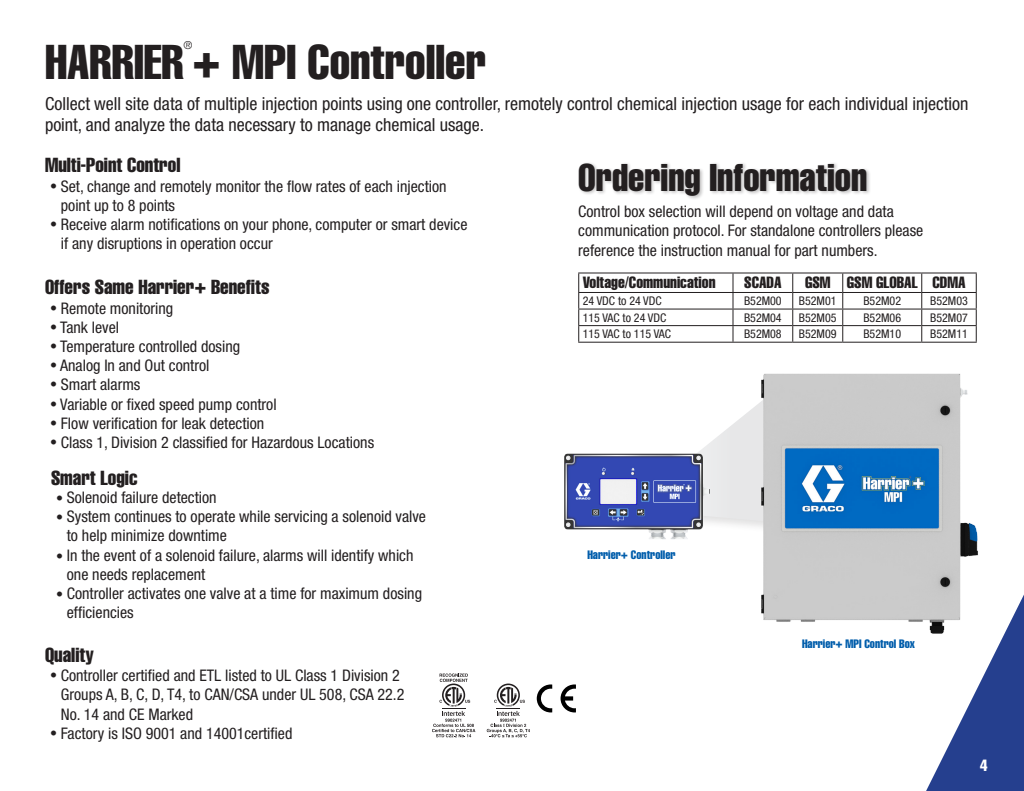
<style>
.page{position:relative;width:1024px;height:791px;background:#fff}
.page>*{position:absolute;margin:0;border:0;box-sizing:border-box;transform-origin:0 0}
.t1{font:48px "Helvetica LT Std Comp";color:#231f20}
.t2{font:38px "Helvetica LT Std Comp";color:#231f20}
.Body_Copy_White{font:20px "Helvetica LT Std Comp";color:#231f20}
.Body_Copy_White-2{font:condensed 18px/21px "Helvetica Neue LT Std";color:#231f20}
.Body_Copy_White-3{font:condensed 16px/19.2px "Helvetica Neue LT Std";color:#231f20}
.Body_Copy_White-4{font:16px "Helvetica LT Std Comp";color:#231f20}
.Body_Copy_White-5{font:16px "Helvetica LT Std Comp";color:#fff}
.Body_Copy_White-6{font:condensed 12px "Helvetica Neue LT Std";color:#231f20}
.Body_Copy_White-7{font:12px "Helvetica LT Std Comp";color:#015dab}
.t3{font:condensed 10.5px "Helvetica LT Std";color:#231f20}
.s1{font-size:14px}
</style>
<div class="page">
<div style="left:676px;top:395px;width:102px;height:139px;background:#231f20;opacity:.27"></div>
<svg style="left:680px;top:397px;width:81px;height:125px"></svg>
<svg style="left:926px;top:595px;width:98px;height:196px"></svg>
<div style="left:577px;top:162px;width:294px;height:38px;background:#231f20;opacity:.25"></div>
<hr style="left:578px;top:272px;width:155px;height:2px;background:#231f20">
<hr style="left:733px;top:272px;width:60px;height:2px;background:#231f20">
<hr style="left:793px;top:272px;width:50px;height:2px;background:#231f20">
<hr style="left:843px;top:272px;width:79px;height:2px;background:#231f20">
<hr style="left:922px;top:272px;width:55px;height:2px;background:#231f20">
<hr style="left:578px;top:292px;width:155px;height:1px;background:#231f20">
<hr style="left:733px;top:292px;width:60px;height:1px;background:#231f20">
<hr style="left:793px;top:292px;width:50px;height:1px;background:#231f20">
<hr style="left:843px;top:292px;width:79px;height:1px;background:#231f20">
<hr style="left:922px;top:292px;width:55px;height:1px;background:#231f20">
<hr style="left:578px;top:309px;width:155px;height:1px;background:#231f20">
<hr style="left:733px;top:309px;width:60px;height:1px;background:#231f20">
<hr style="left:793px;top:309px;width:50px;height:1px;background:#231f20">
<hr style="left:843px;top:309px;width:79px;height:1px;background:#231f20">
<hr style="left:922px;top:309px;width:55px;height:1px;background:#231f20">
<hr style="left:578px;top:325px;width:155px;height:1px;background:#231f20">
<svg style="left:578px;top:273px;width:1px;height:69px"></svg>
<hr style="left:733px;top:325px;width:60px;height:1px;background:#231f20">
<svg style="left:732px;top:273px;width:2px;height:69px"></svg>
<hr style="left:793px;top:325px;width:50px;height:1px;background:#231f20">
<svg style="left:792px;top:273px;width:1px;height:69px"></svg>
<hr style="left:843px;top:325px;width:79px;height:1px;background:#231f20">
<svg style="left:842px;top:273px;width:1px;height:69px"></svg>
<hr style="left:922px;top:325px;width:55px;height:1px;background:#231f20">
<svg style="left:921px;top:273px;width:1px;height:69px"></svg>
<svg style="left:976px;top:273px;width:1px;height:69px"></svg>
<hr style="left:578px;top:342px;width:155px;height:1px;background:#231f20">
<hr style="left:733px;top:342px;width:60px;height:1px;background:#231f20">
<hr style="left:793px;top:342px;width:50px;height:1px;background:#231f20">
<hr style="left:843px;top:342px;width:79px;height:1px;background:#231f20">
<hr style="left:922px;top:342px;width:55px;height:1px;background:#231f20">
<img style="left:761px;top:374px;width:218px;height:260px">
<img style="left:564px;top:453px;width:146px;height:86px">
<svg style="left:561px;top:684px;width:15px;height:28px"></svg>
<svg style="left:537px;top:684px;width:15px;height:28px"></svg>
<svg style="left:432px;top:673px;width:43px;height:65px"></svg>
<svg style="left:487px;top:684px;width:43px;height:53px"></svg>
<p class="t3" style="left:184px;top:39px;width:10px">®</p>
<p class="t1" style="left:45px;top:32px;width:443px">HARRIER + MPI Controller</p>
<p class="Body_Copy_White-2" style="left:45px;top:93px;width:925px">Collect well site data of multiple injection points using one controller, remotely control chemical injection usage for each individual injection point, and analyze the data necessary to manage chemical usage.</p>
<p class="t2" style="left:578px;top:153px;width:290px">Ordering Information</p>
<p class="Body_Copy_White" style="left:45px;top:153px;width:137px">Multi-Point Control</p>
<p class="Body_Copy_White-3" style="left:61px;top:176px;width:387px;text-indent:-11px"><span class="s1">•</span> Set, change and remotely monitor the flow rates of each injection point up to 8 points</p>
<p class="Body_Copy_White-3" style="left:61px;top:215px;width:408px;text-indent:-11px"><span class="s1">•</span> Receive alarm notifications on your phone, computer or smart device if any disruptions in operation occur</p>
<p class="Body_Copy_White-3" style="left:578px;top:202px;width:347px">Control box selection will depend on voltage and data communication protocol. For standalone controllers please reference the instruction manual for part numbers.</p>
<p class="Body_Copy_White" style="left:45px;top:275px;width:226px">Offers Same Harrier+ Benefits</p>
<p class="Body_Copy_White-3" style="left:50px;top:298px;width:125px"><span class="s1">•</span> Remote monitoring</p>
<p class="Body_Copy_White-3" style="left:50px;top:317px;width:71px"><span class="s1">•</span> Tank level</p>
<p class="Body_Copy_White-3" style="left:50px;top:337px;width:192px"><span class="s1">•</span> Temperature controlled dosing</p>
<p class="Body_Copy_White-3" style="left:50px;top:356px;width:161px"><span class="s1">•</span> Analog In and Out control</p>
<p class="Body_Copy_White-3" style="left:50px;top:375px;width:92px"><span class="s1">•</span> Smart alarms</p>
<p class="Body_Copy_White-3" style="left:50px;top:394px;width:228px"><span class="s1">•</span> Variable or fixed speed pump control</p>
<p class="Body_Copy_White-3" style="left:50px;top:413px;width:216px"><span class="s1">•</span> Flow verification for leak detection</p>
<p class="Body_Copy_White-3" style="left:50px;top:433px;width:326px"><span class="s1">•</span> Class 1, Division 2 classified for Hazardous Locations</p>
<p class="Body_Copy_White" style="left:51px;top:465px;width:88px">Smart Logic</p>
<p class="Body_Copy_White-3" style="left:56px;top:488px;width:162px"><span class="s1">•</span> Solenoid failure detection</p>
<p class="Body_Copy_White-3" style="left:67px;top:507px;width:361px;text-indent:-11px"><span class="s1">•</span> System continues to operate while servicing a solenoid valve to help minimize downtime</p>
<p class="Body_Copy_White-3" style="left:67px;top:545px;width:348px;text-indent:-11px"><span class="s1">•</span> In the event of a solenoid failure, alarms will identify which one needs replacement</p>
<p class="Body_Copy_White-3" style="left:67px;top:584px;width:357px;text-indent:-11px"><span class="s1">•</span> Controller activates one valve at a time for maximum dosing efficiencies</p>
<p class="Body_Copy_White" style="left:45px;top:642px;width:50px">Quality</p>
<p class="Body_Copy_White-3" style="left:61px;top:666px;width:345px;text-indent:-11px"><span class="s1">•</span> Controller certified and ETL listed to UL Class 1 Division 2<br>Groups A, B, C, D, T4, to CAN/CSA under UL 508, CSA 22.2<br>No. 14 and CE Marked</p>
<p class="Body_Copy_White-3" style="left:50px;top:724px;width:244px"><span class="s1">•</span> Factory is ISO 9001 and 14001certified</p>
<p class="Body_Copy_White-4" style="left:583px;top:273px;width:134px">Voltage/Communication</p>
<p class="Body_Copy_White-4" style="left:744px;top:273px;width:39px">SCADA</p>
<p class="Body_Copy_White-4" style="left:805px;top:273px;width:27px">GSM</p>
<p class="Body_Copy_White-4" style="left:847px;top:273px;width:72px">GSM GLOBAL</p>
<p class="Body_Copy_White-4" style="left:933px;top:273px;width:34px">CDMA</p>
<p class="Body_Copy_White-6" style="left:583px;top:294px;width:80px">24 VDC to 24 VDC</p>
<p class="Body_Copy_White-6" style="left:744px;top:294px;width:39px">B52M00</p>
<p class="Body_Copy_White-6" style="left:799px;top:294px;width:39px">B52M01</p>
<p class="Body_Copy_White-6" style="left:863px;top:294px;width:39px">B52M02</p>
<p class="Body_Copy_White-6" style="left:930px;top:294px;width:39px">B52M03</p>
<p class="Body_Copy_White-6" style="left:583px;top:310px;width:85px">115 VAC to 24 VDC</p>
<p class="Body_Copy_White-6" style="left:744px;top:310px;width:39px">B52M04</p>
<p class="Body_Copy_White-6" style="left:799px;top:310px;width:39px">B52M05</p>
<p class="Body_Copy_White-6" style="left:863px;top:310px;width:39px">B52M06</p>
<p class="Body_Copy_White-6" style="left:930px;top:310px;width:39px">B52M07</p>
<p class="Body_Copy_White-6" style="left:583px;top:327px;width:90px">115 VAC to 115 VAC</p>
<p class="Body_Copy_White-6" style="left:744px;top:327px;width:39px">B52M08</p>
<p class="Body_Copy_White-6" style="left:799px;top:327px;width:39px">B52M09</p>
<p class="Body_Copy_White-6" style="left:863px;top:327px;width:39px">B52M10</p>
<p class="Body_Copy_White-6" style="left:930px;top:327px;width:39px">B52M11</p>
<p class="Body_Copy_White-7" style="left:587px;top:547px;width:90px">Harrier+ Controller</p>
<p class="Body_Copy_White-7" style="left:802px;top:636px;width:114px">Harrier+ MPI Control Box</p>
<p class="Body_Copy_White-5" style="left:980px;top:756px;width:9px">4</p>
</div>
